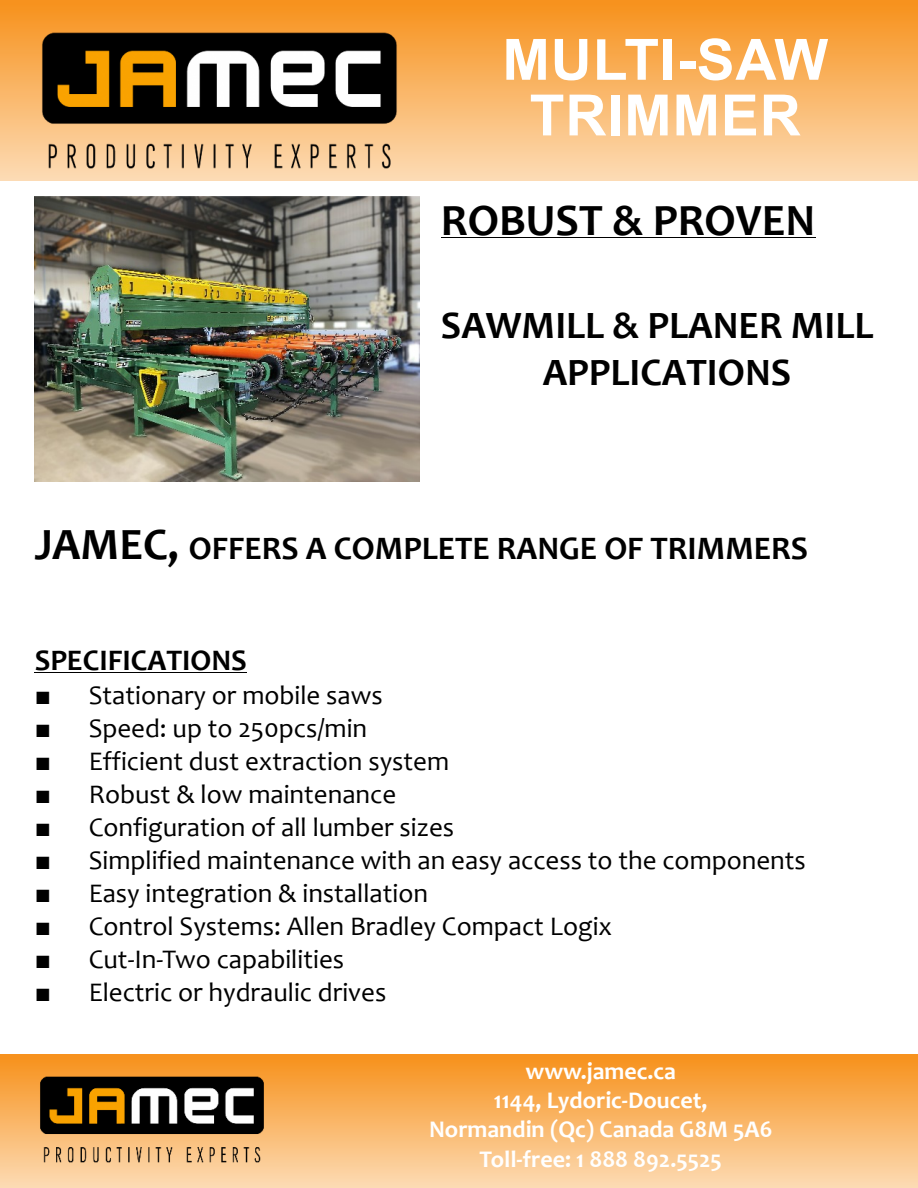
<style>
.page{position:relative;width:918px;height:1188px;background:#fff}
.page>*{position:absolute;margin:0;border:0;box-sizing:border-box;transform-origin:0 0}
.t1{font:700 57px/55.7px "Arial";letter-spacing:.015em;color:#fff;text-align:center}
.t2{font:700 45px "Candara";color:#000}
.t3{font:700 39px/47.7px "Candara";color:#000;text-align:center}
.t4{font:700 33px "Candara";color:#000}
.t5{font:700 30px "Candara";color:#000}
.t6{font:27px "Candara";color:#000}
.t7{font:700 24px/29.2px "Candara";color:#fff;text-align:center}
.s1{font-size:45px}
.s2{font-family:"Times New Roman"}
</style>
<div class="page">
<div style="left:0;top:0;width:918px;height:180px;background:linear-gradient(to bottom,#f7911a,#fcdbb4)"></div>
<svg style="left:731px;top:115px;width:10px;height:13px"></svg>
<svg style="left:752px;top:118px;width:6px;height:7px"></svg>
<img style="left:33px;top:28px;width:368px;height:151px">
<hr style="left:35px;top:672px;width:212px;height:1px;background:#000">
<div style="left:0;top:1055px;width:918px;height:133px;background:linear-gradient(to bottom,#f7911b,#fcdbb4)"></div>
<img style="left:35px;top:1074px;width:232px;height:95px">
<img style="left:35px;top:197px;width:385px;height:285px">
<hr style="left:441px;top:238px;width:374px;height:1px;background:#000">
<h1 class="t1" style="left:502px;top:33px;width:327px">MULTI-SAW<br>TRIMMER</h1>
<h2 class="t2" style="left:441px;top:192px;width:376px">ROBUST &amp; PROVEN</h2>
<h3 class="t3" style="left:441px;top:301px;width:434px">SAWMILL &amp; PLANER MILL<br>APPLICATIONS</h3>
<p class="t4" style="left:35px;top:528px;width:775px"><span class="s1">JAMEC,</span> OFFERS A COMPLETE RANGE OF TRIMMERS</p>
<p class="t5" style="left:35px;top:642px;width:214px">SPECIFICATIONS</p>
<p class="t6" style="left:35px;top:678px;width:350px"><span class="s2">■</span> Stationary or mobile saws</p>
<p class="t6" style="left:35px;top:711px;width:334px"><span class="s2">■</span> Speed: up to 250pcs/min</p>
<p class="t6" style="left:35px;top:744px;width:416px"><span class="s2">■</span> Efficient dust extraction system</p>
<p class="t6" style="left:35px;top:777px;width:363px"><span class="s2">■</span> Robust &amp; low maintenance</p>
<p class="t6" style="left:35px;top:810px;width:421px"><span class="s2">■</span> Configuration of all lumber sizes</p>
<p class="t6" style="left:35px;top:843px;width:773px"><span class="s2">■</span> Simplified maintenance with an easy access to the components</p>
<p class="t6" style="left:35px;top:876px;width:395px"><span class="s2">■</span> Easy integration &amp; installation</p>
<p class="t6" style="left:35px;top:909px;width:579px"><span class="s2">■</span> Control Systems: Allen Bradley Compact Logix</p>
<p class="t6" style="left:35px;top:942px;width:311px"><span class="s2">■</span> Cut-In-Two capabilities</p>
<p class="t6" style="left:35px;top:975px;width:353px"><span class="s2">■</span> Electric or hydraulic drives</p>
<p class="t7" style="left:429px;top:1056px;width:345px">www.jamec.ca<br>1144, Lydoric-Doucet,<br>Normandin (Qc) Canada G8M 5A6<br>Toll-free: 1 888 892.5525</p>
</div>
